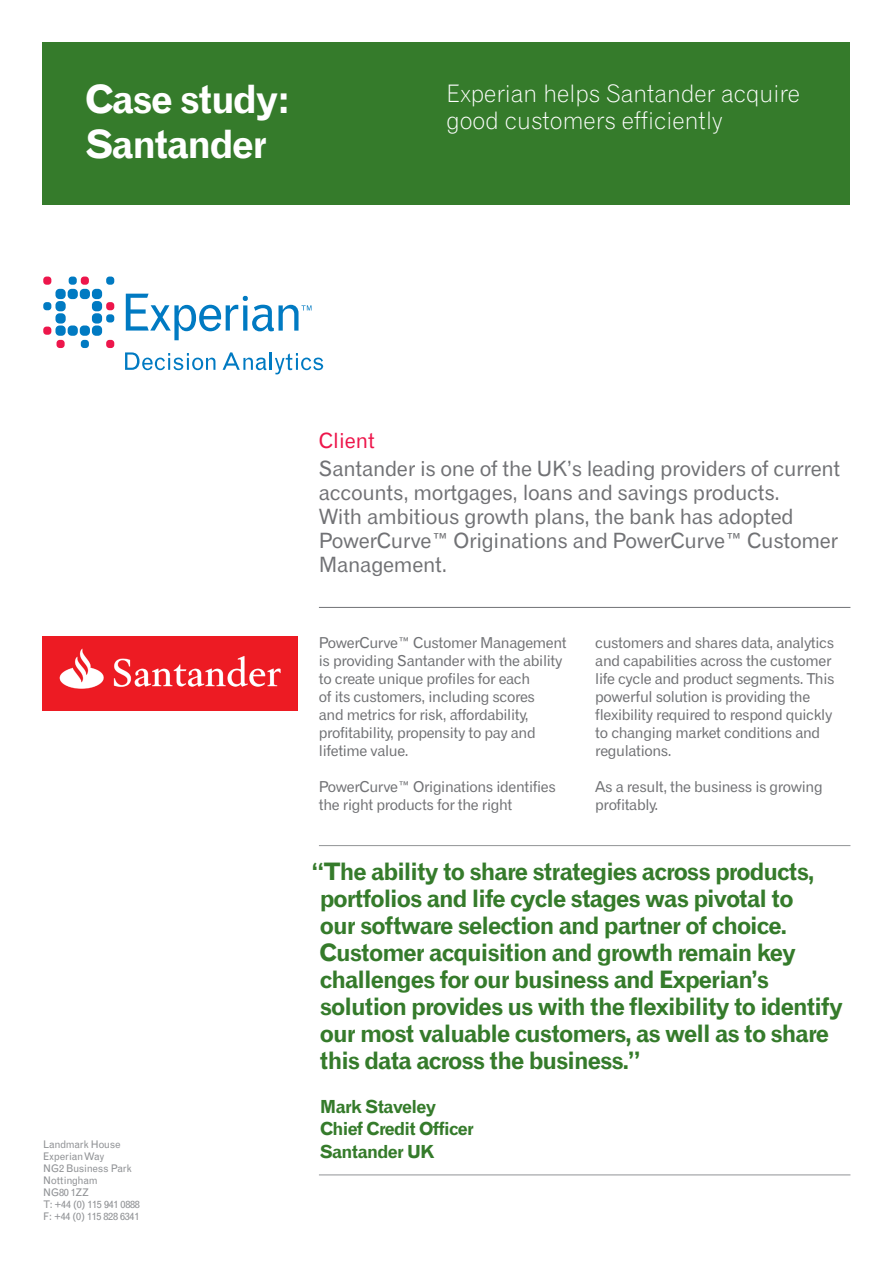
<style>
.page{position:relative;width:893px;height:1263px;background:#fff}
.page>*{position:absolute;margin:0;border:0;box-sizing:border-box;transform-origin:0 0}
.t1{font:39px "Gothic 720 BT Bold B";letter-spacing:-.04em;color:#fff}
.Callout_Quote{font:24px/27px "Gothic 720 BT Bold B";letter-spacing:-.04em;color:#357b2b}
.t2{font:24px/27px "Gothic 720 BT Light B";color:#fff}
.copy{font:21px/24px "Gothic 720 BT Roman B";letter-spacing:-.015em;color:#717275}
.subtitolo2{font:21px "Gothic 720 BT Roman B";color:#ed164b}
.Callout_Quote-2{font:18px/22.5px "Gothic 720 BT Bold B";letter-spacing:-.04em;color:#357b2b}
.t3{font:15px/18px "Gothic 720 BT Roman B";letter-spacing:-.025em;color:#717275}
.Notes_8pt_Regular{font:10.5px "Grotesque MT Std";letter-spacing:-.025em;color:#919396}
</style>
<div class="page">
<div style="left:43px;top:43px;width:807px;height:162px;background:#357b2b"></div>
<hr style="left:319px;top:607px;width:531px;height:1px;background:#717275">
<img style="left:43px;top:636px;width:255px;height:75px">
<svg style="left:125px;top:352px;width:90px;height:18px"></svg>
<svg style="left:223px;top:352px;width:100px;height:22px"></svg>
<div style="left:55px;top:289px;width:11px;height:10px;background:#007ac2;border-radius:4px"></div>
<div style="left:68px;top:289px;width:10px;height:10px;background:#007ac2;border-radius:4px"></div>
<div style="left:80px;top:289px;width:10px;height:10px;background:#007ac2;border-radius:4px"></div>
<div style="left:92px;top:289px;width:10px;height:10px;background:#007ac2;border-radius:4px"></div>
<div style="left:55px;top:301px;width:11px;height:10px;background:#007ac2;border-radius:4px"></div>
<div style="left:92px;top:301px;width:10px;height:10px;background:#007ac2;border-radius:4px"></div>
<div style="left:55px;top:313px;width:11px;height:11px;background:#007ac2;border-radius:4px"></div>
<div style="left:92px;top:313px;width:10px;height:11px;background:#007ac2;border-radius:4px"></div>
<div style="left:55px;top:325px;width:11px;height:11px;background:#007ac2;border-radius:4px"></div>
<div style="left:68px;top:325px;width:10px;height:11px;background:#007ac2;border-radius:4px"></div>
<div style="left:80px;top:325px;width:10px;height:11px;background:#007ac2;border-radius:4px"></div>
<div style="left:92px;top:325px;width:10px;height:11px;background:#007ac2;border-radius:4px"></div>
<div style="left:106px;top:277px;width:8px;height:8px;background:#007ac2;border-radius:3px"></div>
<div style="left:81px;top:277px;width:8px;height:8px;background:#ed164b;border-radius:3px"></div>
<div style="left:69px;top:277px;width:8px;height:8px;background:#007ac2;border-radius:3px"></div>
<div style="left:43px;top:277px;width:8px;height:8px;background:#ed164b;border-radius:3px"></div>
<div style="left:43px;top:302px;width:8px;height:8px;background:#007ac2;border-radius:3px"></div>
<div style="left:43px;top:327px;width:8px;height:8px;background:#ed164b;border-radius:3px"></div>
<div style="left:106px;top:302px;width:8px;height:8px;background:#ed164b;border-radius:3px"></div>
<div style="left:106px;top:314px;width:8px;height:8px;background:#007ac2;border-radius:3px"></div>
<div style="left:106px;top:340px;width:8px;height:8px;background:#ed164b;border-radius:3px"></div>
<div style="left:81px;top:340px;width:8px;height:8px;background:#007ac2;border-radius:3px"></div>
<div style="left:57px;top:340px;width:8px;height:8px;background:#ed164b;border-radius:3px"></div>
<svg style="left:126px;top:294px;width:185px;height:46px"></svg>
<hr style="left:319px;top:845px;width:531px;height:1px;background:#919396">
<hr style="left:319px;top:1174px;width:531px;height:1px;background:#919396">
<p class="t1" style="left:85px;top:76px;width:207px">Case study:</p>
<p class="t1" style="left:85px;top:121px;width:184px">Santander</p>
<p class="t2" style="left:446px;top:80px;width:355px">Experian helps Santander acquire good customers efficiently</p>
<p class="Notes_8pt_Regular" style="left:43px;top:1139px;width:79px">Landmark House</p>
<p class="Notes_8pt_Regular" style="left:43px;top:1151px;width:63px">Experian Way</p>
<p class="Notes_8pt_Regular" style="left:43px;top:1163px;width:90px">NG2 Business Park</p>
<p class="Notes_8pt_Regular" style="left:43px;top:1175px;width:56px">Nottingham</p>
<p class="Notes_8pt_Regular" style="left:43px;top:1187px;width:47px">NG80 1ZZ</p>
<p class="Notes_8pt_Regular" style="left:43px;top:1199px;width:98px">T: +44 (0) 115 941 0888</p>
<p class="Notes_8pt_Regular" style="left:43px;top:1211px;width:98px">F: +44 (0) 115 828 6341</p>
<p class="subtitolo2" style="left:319px;top:427px;width:58px">Client</p>
<p class="copy" style="left:319px;top:456px;width:523px">Santander is one of the UK’s leading providers of current accounts, mortgages, loans and savings products.<br>With ambitious growth plans, the bank has adopted PowerCurve™ Originations and PowerCurve™ Customer Management.</p>
<p class="t3" style="left:319px;top:634px;width:249px">PowerCurve™ Customer Management is providing Santander with the ability to create unique profiles for each<br>of its customers, including scores<br>and metrics for risk, affordability, profitability, propensity to pay and lifetime value.</p>
<p class="t3" style="left:319px;top:778px;width:238px">PowerCurve™ Originations identifies the right products for the right</p>
<p class="t3" style="left:595px;top:634px;width:241px">customers and shares data, analytics and capabilities across the customer life cycle and product segments. This powerful solution is providing the flexibility required to respond quickly to changing market conditions and regulations.</p>
<p class="t3" style="left:595px;top:778px;width:229px">As a result, the business is growing profitably.</p>
<p class="Callout_Quote" style="left:319px;top:858px;width:525px;text-indent:-8px">“The ability to share strategies across products, portfolios and life cycle stages was pivotal to<br>our software selection and partner of choice.<br>Customer acquisition and growth remain key challenges for our business and Experian’s solution provides us with the flexibility to identify our most valuable customers, as well as to share this data across the business.”</p>
<p class="Callout_Quote-2" style="left:320px;top:1095px;width:156px">Mark Staveley<br>Chief Credit Officer<br>Santander UK</p>
</div>
